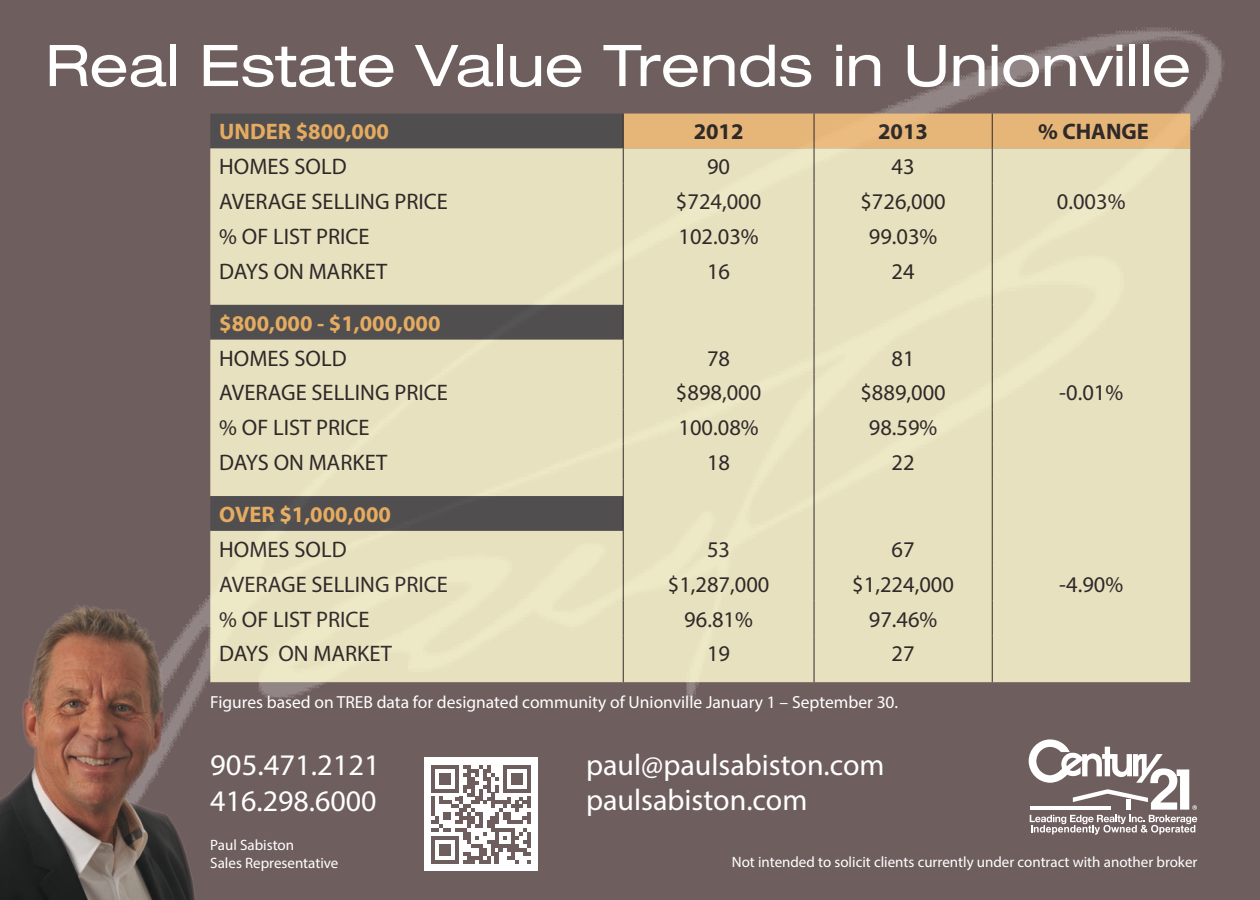
<style>
.page{position:relative;width:1260px;height:900px;background:#6f5e5e}
.page>*{position:absolute;margin:0;border:0;box-sizing:border-box;transform-origin:0 0}
.t1{font:expanded 57.5px "Helvetica Neue LT Std";color:#fff}
.t2{font:30px "Myriad Pro";color:#fff}
.t3{font:22.5px "Myriad Pro";color:#231f20}
.t4{font:700 22.5px "Myriad Pro";color:#fcba61}
.t5{font:700 22.5px "Myriad Pro";color:#231f20}
.t6{font:17.5px "Myriad Pro";color:#fff}
.t7{font:15px "Myriad Pro";color:#fff}
</style>
<div class="page">
<div style="left:424px;top:758px;width:114px;height:113px;background:#fff"></div>
<hr style="left:431px;top:797px;width:4px;height:19px;background:#6f5e5e">
<hr style="left:431px;top:836px;width:4px;height:28px;background:#6f5e5e">
<svg style="left:432px;top:765px;width:99px;height:99px"></svg>
<svg style="left:1029px;top:739px;width:168px;height:96px"></svg>
<img style="left:0;top:588px;width:202px;height:312px">
<div style="left:210px;top:114px;width:413px;height:34px;background:#504e4f"></div>
<div style="left:624px;top:114px;width:566px;height:34px;background:#e6b679"></div>
<div style="left:210px;top:148px;width:980px;height:534px;background:#e7e1bf"></div>
<hr style="left:623px;top:114px;width:1px;height:34px;background:#231f20">
<hr style="left:814px;top:114px;width:1px;height:34px;background:#231f20">
<hr style="left:992px;top:114px;width:1px;height:34px;background:#231f20">
<hr style="left:623px;top:148px;width:1px;height:35px;background:#231f20">
<hr style="left:814px;top:148px;width:1px;height:35px;background:#231f20">
<hr style="left:992px;top:148px;width:1px;height:35px;background:#231f20">
<hr style="left:623px;top:183px;width:1px;height:35px;background:#231f20">
<hr style="left:814px;top:183px;width:1px;height:35px;background:#231f20">
<hr style="left:992px;top:183px;width:1px;height:35px;background:#231f20">
<hr style="left:623px;top:218px;width:1px;height:35px;background:#231f20">
<hr style="left:814px;top:218px;width:1px;height:35px;background:#231f20">
<hr style="left:992px;top:218px;width:1px;height:35px;background:#231f20">
<hr style="left:623px;top:253px;width:1px;height:35px;background:#231f20">
<hr style="left:814px;top:253px;width:1px;height:35px;background:#231f20">
<hr style="left:992px;top:253px;width:1px;height:35px;background:#231f20">
<svg style="left:623px;top:288px;width:1px;height:17px"></svg>
<svg style="left:814px;top:288px;width:1px;height:17px"></svg>
<svg style="left:992px;top:288px;width:1px;height:17px"></svg>
<hr style="left:623px;top:305px;width:1px;height:35px;background:#231f20">
<hr style="left:814px;top:305px;width:1px;height:35px;background:#231f20">
<hr style="left:992px;top:305px;width:1px;height:35px;background:#231f20">
<hr style="left:623px;top:340px;width:1px;height:35px;background:#231f20">
<hr style="left:814px;top:340px;width:1px;height:35px;background:#231f20">
<hr style="left:992px;top:340px;width:1px;height:35px;background:#231f20">
<hr style="left:623px;top:375px;width:1px;height:34px;background:#231f20">
<hr style="left:814px;top:375px;width:1px;height:34px;background:#231f20">
<hr style="left:992px;top:375px;width:1px;height:34px;background:#231f20">
<hr style="left:623px;top:409px;width:1px;height:35px;background:#231f20">
<hr style="left:814px;top:409px;width:1px;height:35px;background:#231f20">
<hr style="left:992px;top:409px;width:1px;height:35px;background:#231f20">
<hr style="left:623px;top:444px;width:1px;height:35px;background:#231f20">
<hr style="left:814px;top:444px;width:1px;height:35px;background:#231f20">
<hr style="left:992px;top:444px;width:1px;height:35px;background:#231f20">
<svg style="left:623px;top:479px;width:1px;height:17px"></svg>
<svg style="left:814px;top:479px;width:1px;height:17px"></svg>
<svg style="left:992px;top:479px;width:1px;height:17px"></svg>
<hr style="left:623px;top:496px;width:1px;height:35px;background:#231f20">
<hr style="left:814px;top:496px;width:1px;height:35px;background:#231f20">
<hr style="left:992px;top:496px;width:1px;height:35px;background:#231f20">
<hr style="left:623px;top:531px;width:1px;height:35px;background:#231f20">
<hr style="left:814px;top:531px;width:1px;height:35px;background:#231f20">
<hr style="left:992px;top:531px;width:1px;height:35px;background:#231f20">
<hr style="left:623px;top:566px;width:1px;height:35px;background:#231f20">
<hr style="left:814px;top:566px;width:1px;height:35px;background:#231f20">
<hr style="left:992px;top:566px;width:1px;height:35px;background:#231f20">
<hr style="left:623px;top:601px;width:1px;height:35px;background:#231f20">
<hr style="left:814px;top:601px;width:1px;height:35px;background:#231f20">
<hr style="left:992px;top:601px;width:1px;height:35px;background:#231f20">
<hr style="left:623px;top:636px;width:1px;height:46px;background:#231f20">
<hr style="left:814px;top:636px;width:1px;height:46px;background:#231f20">
<hr style="left:992px;top:636px;width:1px;height:46px;background:#231f20">
<p class="t1" style="left:45px;top:31px;width:1148px">Real Estate Value Trends in Unionville</p>
<p class="t4" style="left:219px;top:117px;width:171px">UNDER $800,000</p>
<p class="t5" style="left:694px;top:117px;width:51px">2012</p>
<p class="t5" style="left:878px;top:117px;width:51px">2013</p>
<p class="t5" style="left:1038px;top:117px;width:112px">% CHANGE</p>
<p class="t3" style="left:219px;top:153px;width:129px">HOMES SOLD</p>
<p class="t3" style="left:707px;top:153px;width:25px">90</p>
<p class="t3" style="left:892px;top:153px;width:25px">43</p>
<p class="t3" style="left:219px;top:188px;width:230px">AVERAGE SELLING PRICE</p>
<p class="t3" style="left:676px;top:188px;width:87px">$724,000</p>
<p class="t3" style="left:860px;top:188px;width:87px">$726,000</p>
<p class="t3" style="left:1057px;top:188px;width:70px">0.003%</p>
<p class="t3" style="left:219px;top:223px;width:152px">% OF LIST PRICE</p>
<p class="t3" style="left:679px;top:223px;width:82px">102.03%</p>
<p class="t3" style="left:869px;top:223px;width:70px">99.03%</p>
<p class="t3" style="left:219px;top:257px;width:170px">DAYS ON MARKET</p>
<p class="t3" style="left:707px;top:257px;width:25px">16</p>
<p class="t3" style="left:892px;top:257px;width:25px">24</p>
<p class="t4" style="left:219px;top:308px;width:223px">$800,000 - $1,000,000</p>
<p class="t3" style="left:219px;top:344px;width:129px">HOMES SOLD</p>
<p class="t3" style="left:707px;top:344px;width:25px">78</p>
<p class="t3" style="left:892px;top:344px;width:25px">81</p>
<p class="t3" style="left:219px;top:379px;width:230px">AVERAGE SELLING PRICE</p>
<p class="t3" style="left:676px;top:379px;width:87px">$898,000</p>
<p class="t3" style="left:860px;top:379px;width:87px">$889,000</p>
<p class="t3" style="left:1059px;top:379px;width:66px">-0.01%</p>
<p class="t3" style="left:219px;top:414px;width:152px">% OF LIST PRICE</p>
<p class="t3" style="left:679px;top:414px;width:82px">100.08%</p>
<p class="t3" style="left:869px;top:414px;width:70px">98.59%</p>
<p class="t3" style="left:219px;top:449px;width:170px">DAYS ON MARKET</p>
<p class="t3" style="left:707px;top:449px;width:25px">18</p>
<p class="t3" style="left:892px;top:449px;width:25px">22</p>
<p class="t4" style="left:219px;top:500px;width:173px">OVER $1,000,000</p>
<p class="t3" style="left:219px;top:535px;width:129px">HOMES SOLD</p>
<p class="t3" style="left:707px;top:535px;width:25px">53</p>
<p class="t3" style="left:892px;top:535px;width:25px">67</p>
<p class="t3" style="left:219px;top:570px;width:230px">AVERAGE SELLING PRICE</p>
<p class="t3" style="left:668px;top:570px;width:103px">$1,287,000</p>
<p class="t3" style="left:852px;top:570px;width:103px">$1,224,000</p>
<p class="t3" style="left:1059px;top:570px;width:66px">-4.90%</p>
<p class="t3" style="left:219px;top:605px;width:152px">% OF LIST PRICE</p>
<p class="t3" style="left:684px;top:605px;width:70px">96.81%</p>
<p class="t3" style="left:869px;top:605px;width:70px">97.46%</p>
<p class="t3" style="left:219px;top:640px;width:174px">DAYS ON MARKET</p>
<p class="t3" style="left:707px;top:640px;width:25px">19</p>
<p class="t3" style="left:892px;top:640px;width:25px">27</p>
<p class="t6" style="left:210px;top:691px;width:689px">Figures based on TREB data for designated community of Unionville January 1 – September 30.</p>
<p class="t2" style="left:210px;top:746px;width:171px">905.471.2121</p>
<p class="t2" style="left:210px;top:783px;width:168px">416.298.6000</p>
<p class="t7" style="left:210px;top:836px;width:85px">Paul Sabiston</p>
<p class="t7" style="left:210px;top:854px;width:130px">Sales Representative</p>
<p class="t2" style="left:586px;top:746px;width:300px">paul@paulsabiston.com</p>
<p class="t2" style="left:586px;top:781px;width:223px">paulsabiston.com</p>
<p class="t7" style="left:732px;top:852px;width:467px">Not intended to solicit clients currently under contract with another broker</p>
</div>
